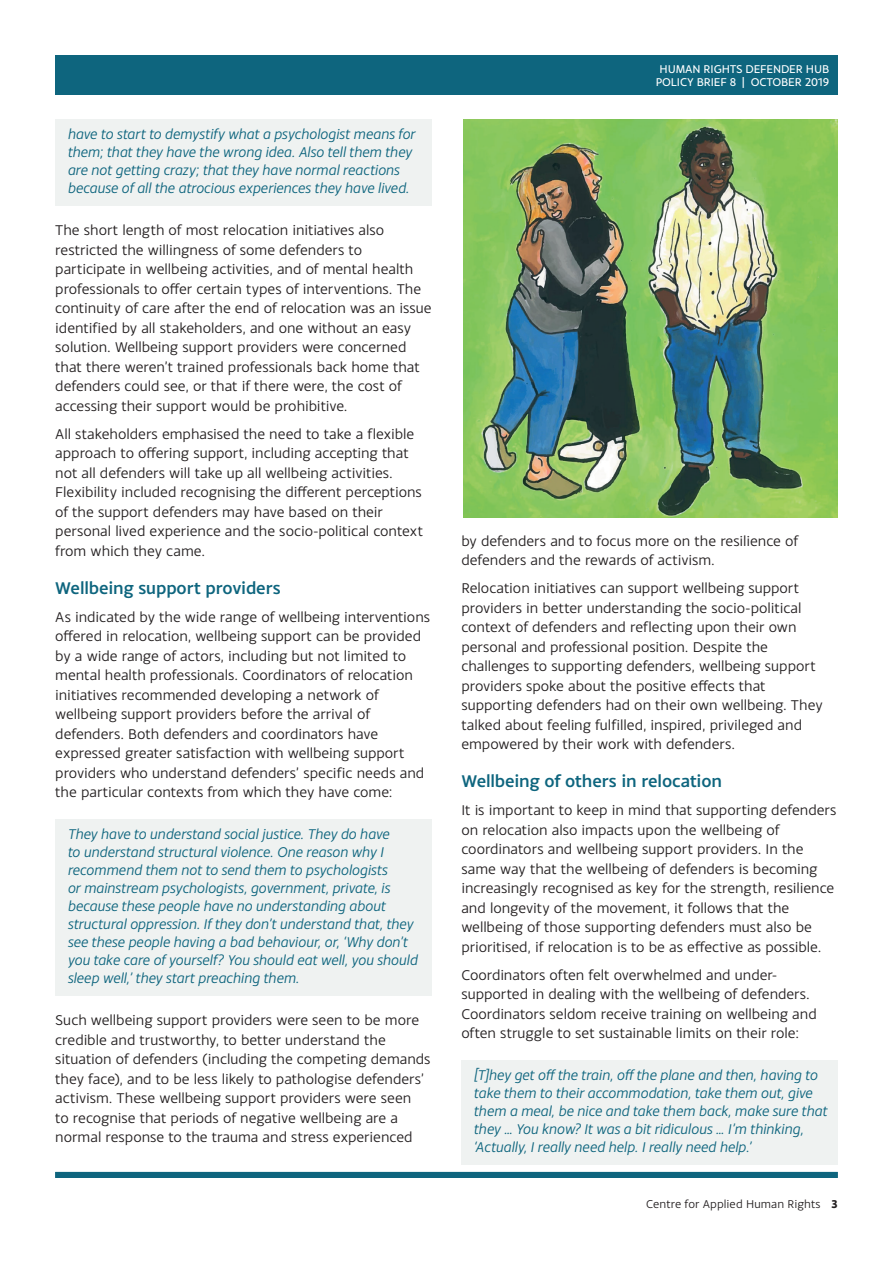
<style>
.page{position:relative;width:893px;height:1263px;background:#fff}
.page>*{position:absolute;margin:0;border:0;box-sizing:border-box;transform-origin:0 0}
.Mini_Titles{font:500 18px "Monsal Gothic";letter-spacing:-.01em;color:#0e657e}
.Text_type{font:15px/19.5px "Monsal Gothic";letter-spacing:-.005em;color:#231f20}
.Grey_box_text{font:italic 15px/18px "Monsal Gothic";color:#0e657e}
.t1{font:12px/13.5px "Monsal Gothic";letter-spacing:-.01em;color:#fff;text-align:center}
.t2{font:12px "Monsal Gothic";letter-spacing:.005em;color:#231f20}
.s1{font-weight:700}
</style>
<div class="page">
<div style="left:55px;top:55px;width:783px;height:40px;background:#0e657e"></div>
<div style="left:55px;top:119px;width:377px;height:86px;background:#eff2f1"></div>
<div style="left:55px;top:819px;width:377px;height:176px;background:#eff2f1"></div>
<div style="left:461px;top:1060px;width:377px;height:104px;background:#eff2f1"></div>
<div style="left:55px;top:1172px;width:783px;height:6px;background:#0e657e"></div>
<img style="left:463px;top:119px;width:375px;height:398px">
<p class="Grey_box_text" style="left:68px;top:124px;width:349px">have to start to demystify what a psychologist means for them; that they have the wrong idea. Also tell them they are not getting crazy; that they have normal reactions because of all the atrocious experiences they have lived.</p>
<p class="Text_type" style="left:55px;top:220px;width:378px">The short length of most relocation initiatives also restricted the willingness of some defenders to participate in wellbeing activities, and of mental health professionals to offer certain types of interventions. The continuity of care after the end of relocation was an issue identified by all stakeholders, and one without an easy solution. Wellbeing support providers were concerned that there weren’t trained professionals back home that defenders could see, or that if there were, the cost of accessing their support would be prohibitive.</p>
<p class="Text_type" style="left:55px;top:424px;width:369px">All stakeholders emphasised the need to take a flexible approach to offering support, including accepting that not all defenders will take up all wellbeing activities.<br>Flexibility included recognising the different perceptions of the support defenders may have based on their personal lived experience and the socio-political context from which they came.</p>
<p class="Mini_Titles" style="left:55px;top:577px;width:227px">Wellbeing support providers</p>
<p class="Text_type" style="left:55px;top:607px;width:376px">As indicated by the wide range of wellbeing interventions offered in relocation, wellbeing support can be provided by a wide range of actors, including but not limited to mental health professionals. Coordinators of relocation initiatives recommended developing a network of wellbeing support providers before the arrival of defenders. Both defenders and coordinators have expressed greater satisfaction with wellbeing support providers who understand defenders’ specific needs and the particular contexts from which they have come:</p>
<p class="Grey_box_text" style="left:68px;top:824px;width:351px">They have to understand social justice. They do have<br>to understand structural violence. One reason why I recommend them not to send them to psychologists<br>or mainstream psychologists, government, private, is because these people have no understanding about structural oppression. If they don’t understand that, they see these people having a bad behaviour, or, ‘Why don’t you take care of yourself? You should eat well, you should sleep well,’ they start preaching them.</p>
<p class="Text_type" style="left:55px;top:1010px;width:377px">Such wellbeing support providers were seen to be more credible and trustworthy, to better understand the situation of defenders (including the competing demands they face), and to be less likely to pathologise defenders’ activism. These wellbeing support providers were seen<br>to recognise that periods of negative wellbeing are a normal response to the trauma and stress experienced</p>
<p class="t1" style="left:656px;top:62px;width:175px">HUMAN RIGHTS DEFENDER HUB<br>POLICY BRIEF 8 | OCTOBER 2019</p>
<p class="Text_type" style="left:461px;top:531px;width:338px">by defenders and to focus more on the resilience of defenders and the rewards of activism.</p>
<p class="Text_type" style="left:461px;top:578px;width:363px">Relocation initiatives can support wellbeing support providers in better understanding the socio-political context of defenders and reflecting upon their own personal and professional position. Despite the challenges to supporting defenders, wellbeing support providers spoke about the positive effects that supporting defenders had on their own wellbeing. They talked about feeling fulfilled, inspired, privileged and empowered by their work with defenders.</p>
<p class="Mini_Titles" style="left:461px;top:770px;width:262px">Wellbeing of others in relocation</p>
<p class="Text_type" style="left:461px;top:800px;width:377px">It is important to keep in mind that supporting defenders on relocation also impacts upon the wellbeing of coordinators and wellbeing support providers. In the same way that the wellbeing of defenders is becoming increasingly recognised as key for the strength, resilience and longevity of the movement, it follows that the wellbeing of those supporting defenders must also be prioritised, if relocation is to be as effective as possible.</p>
<p class="Text_type" style="left:461px;top:965px;width:357px">Coordinators often felt overwhelmed and under&shy;supported in dealing with the wellbeing of defenders.<br>Coordinators seldom receive training on wellbeing and often struggle to set sustainable limits on their role:</p>
<p class="Grey_box_text" style="left:474px;top:1065px;width:355px">[T]hey get off the train, off the plane and then, having to take them to their accommodation, take them out, give them a meal, be nice and take them back, make sure that they … You know? It was a bit ridiculous … I’m thinking, ‘Actually, I really need help. I really need help.’</p>
<p class="t2" style="left:646px;top:1196px;width:193px">Centre for Applied Human Rights <span class="s1">3</span></p>
</div>
